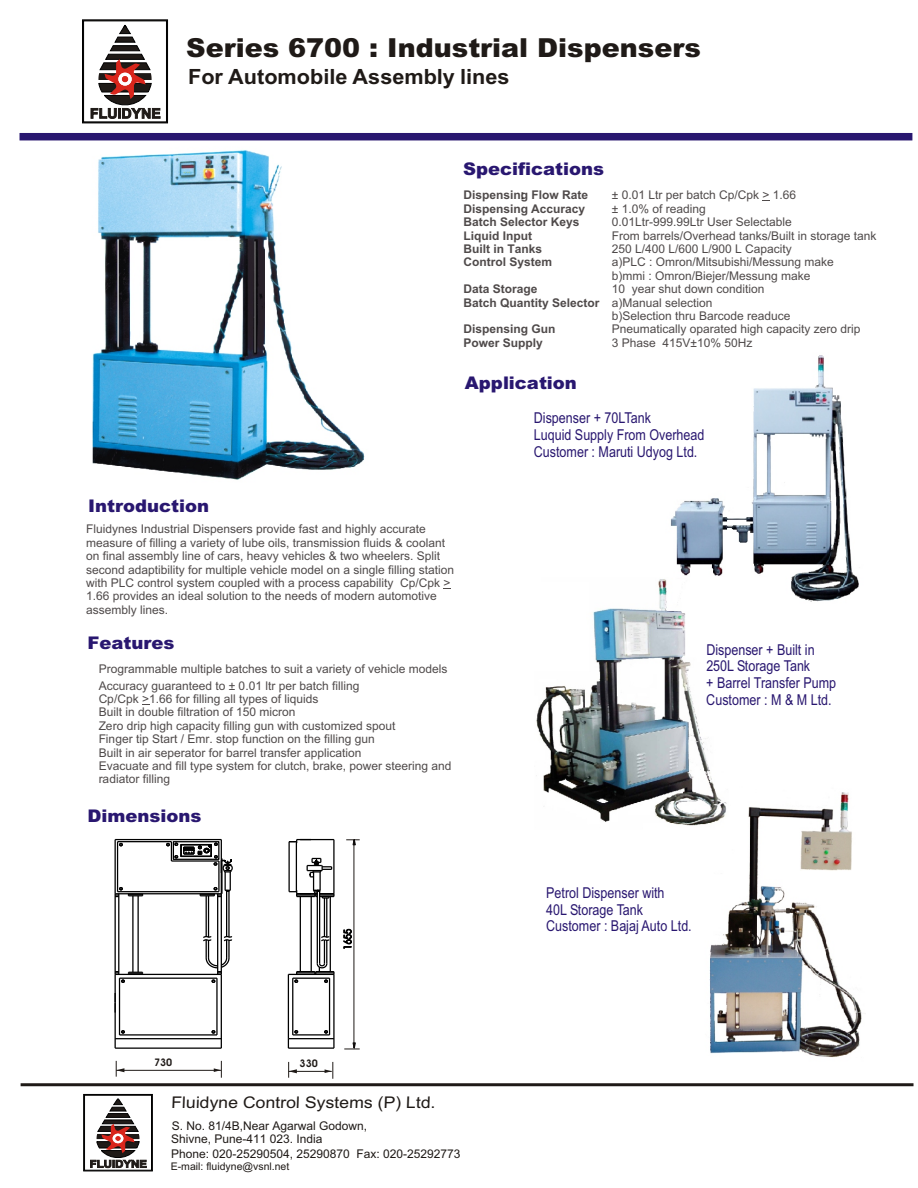
<style>
.page{position:relative;width:918px;height:1188px;background:#fff}
.page>*{position:absolute;margin:0;border:0;box-sizing:border-box;transform-origin:0 0}
.t1{font:900 26.25px "Arial";color:#1f1a17}
.t2{font:700 21px "Arial";color:#1f1a17}
.t3{font:900 17.4px "Arial";color:#291770}
.t4{font:16.05px "Arial";color:#1f1a17;scale:1.1 1}
.t5{font:15px/16.8px "Arial";color:#291770;scale:.84 1}
.t6{font:12.9px "Arial";color:#1f1a17}
.t7{font:12px/13.4px "Arial";color:#4f4a4a}
.t8{font:700 12px/13.4px "Arial";color:#4f4a4a}
.t9{font:12px/13.4px "Arial";color:#1f1a17}
.t10{font:10.5px "Arial";color:#1f1a17}
.t11{font:700 10.5px "Avant Garde Bk BT";color:#1f1a17}
.t12{font:10.5px "Avant Garde Bk BT";color:#000;scale:.87 1}
</style>
<div class="page">
<hr style="left:292px;top:978px;width:1px;height:57px;background:#000">
<hr style="left:288px;top:974px;width:1px;height:65px;background:#000">
<hr style="left:329px;top:978px;width:1px;height:57px;background:#000">
<hr style="left:333px;top:974px;width:2px;height:74px;background:#000">
<hr style="left:288px;top:1038px;width:46px;height:1px;background:#000">
<hr style="left:288px;top:1047px;width:46px;height:2px;background:#000">
<hr style="left:293px;top:1034px;width:37px;height:2px;background:#000">
<svg style="left:288px;top:1030px;width:10px;height:18px"></svg>
<svg style="left:324px;top:1030px;width:4px;height:4px"></svg>
<hr style="left:297px;top:839px;width:37px;height:1px;background:#000">
<hr style="left:288px;top:974px;width:46px;height:1px;background:#000">
<hr style="left:293px;top:978px;width:37px;height:1px;background:#000">
<hr style="left:288px;top:842px;width:2px;height:50px;background:#000">
<hr style="left:296px;top:842px;width:1px;height:50px;background:#000">
<hr style="left:300px;top:897px;width:1px;height:75px;background:#000">
<hr style="left:311px;top:897px;width:1px;height:75px;background:#000">
<svg style="left:289px;top:839px;width:22px;height:5px"></svg>
<hr style="left:333px;top:840px;width:2px;height:54px;background:#000">
<hr style="left:319px;top:891px;width:1px;height:73px;background:#000">
<hr style="left:317px;top:891px;width:1px;height:73px;background:#000">
<hr style="left:330px;top:897px;width:1px;height:75px;background:#000">
<hr style="left:326px;top:898px;width:1px;height:39px;background:#000">
<hr style="left:324px;top:898px;width:1px;height:39px;background:#000">
<svg style="left:294px;top:935px;width:41px;height:48px"></svg>
<svg style="left:289px;top:858px;width:46px;height:41px"></svg>
<hr style="left:115px;top:839px;width:106px;height:1px;background:#000">
<hr style="left:115px;top:893px;width:106px;height:1px;background:#000">
<hr style="left:115px;top:974px;width:106px;height:1px;background:#000">
<hr style="left:115px;top:1038px;width:106px;height:1px;background:#000">
<hr style="left:115px;top:1048px;width:106px;height:1px;background:#000">
<hr style="left:216px;top:978px;width:2px;height:57px;background:#000">
<hr style="left:119px;top:978px;width:1px;height:57px;background:#000">
<hr style="left:115px;top:974px;width:1px;height:74px;background:#000">
<hr style="left:120px;top:1034px;width:97px;height:2px;background:#000">
<svg style="left:121px;top:1030px;width:4px;height:4px"></svg>
<svg style="left:212px;top:1030px;width:3px;height:4px"></svg>
<hr style="left:115px;top:840px;width:1px;height:54px;background:#000">
<hr style="left:117px;top:842px;width:1px;height:50px;background:#000">
<hr style="left:118px;top:891px;width:101px;height:1px;background:#000">
<hr style="left:120px;top:978px;width:97px;height:1px;background:#000">
<hr style="left:115px;top:894px;width:1px;height:80px;background:#000">
<hr style="left:118px;top:894px;width:1px;height:80px;background:#000">
<hr style="left:137px;top:896px;width:2px;height:76px;background:#000">
<hr style="left:217px;top:894px;width:1px;height:80px;background:#000">
<hr style="left:132px;top:896px;width:2px;height:76px;background:#000">
<svg style="left:115px;top:971px;width:28px;height:12px"></svg>
<svg style="left:115px;top:887px;width:28px;height:10px"></svg>
<hr style="left:206px;top:896px;width:1px;height:41px;background:#000">
<hr style="left:208px;top:896px;width:1px;height:41px;background:#000">
<hr style="left:118px;top:841px;width:53px;height:1px;background:#000">
<svg style="left:119px;top:843px;width:4px;height:3px"></svg>
<div style="left:173px;top:841px;width:46px;height:19px;border:1px solid #000"></div>
<hr style="left:221px;top:974px;width:1px;height:74px;background:#000">
<hr style="left:221px;top:840px;width:1px;height:54px;background:#000">
<hr style="left:221px;top:894px;width:1px;height:80px;background:#000">
<hr style="left:226px;top:891px;width:1px;height:46px;background:#000">
<hr style="left:228px;top:891px;width:2px;height:46px;background:#000">
<svg style="left:166px;top:842px;width:67px;height:55px"></svg>
<svg style="left:202px;top:935px;width:31px;height:48px"></svg>
<img style="left:92px;top:150px;width:273px;height:330px">
<div style="left:20px;top:133px;width:892px;height:7px;background:#291770"></div>
<div style="left:82px;top:20px;width:86px;height:103px;background:#050505;border:1px solid #000"></div>
<div style="left:83px;top:21px;width:84px;height:101px;background:#fff;border:1px solid #000"></div>
<svg style="left:91px;top:25px;width:70px;height:94px"></svg>
<hr style="left:21px;top:1083px;width:893px;height:3px;background:#1f1a17">
<svg style="left:84px;top:1094px;width:69px;height:77px"></svg>
<div style="left:84px;top:1095px;width:68px;height:75px;background:#fff;border:1px solid #000"></div>
<svg style="left:90px;top:1099px;width:57px;height:71px"></svg>
<hr style="left:116px;top:1070px;width:105px;height:1px;background:#1f1a17">
<svg style="left:116px;top:1061px;width:8px;height:16px"></svg>
<svg style="left:214px;top:1061px;width:8px;height:17px"></svg>
<hr style="left:289px;top:1071px;width:43px;height:1px;background:#1f1a17">
<svg style="left:288px;top:1062px;width:9px;height:16px"></svg>
<svg style="left:325px;top:1062px;width:9px;height:17px"></svg>
<img style="left:670px;top:355px;width:189px;height:247px">
<hr style="left:354px;top:841px;width:1px;height:207px;background:#1f1a17">
<svg style="left:344px;top:1041px;width:16px;height:9px"></svg>
<svg style="left:346px;top:839px;width:14px;height:7px"></svg>
<img style="left:709px;top:792px;width:153px;height:266px">
<img style="left:536px;top:577px;width:192px;height:253px">
<h1 class="t1" style="left:186px;top:38px;width:516px">Series 6700 : Industrial Dispensers</h1>
<h2 class="t2" style="left:188px;top:68px;width:323px">For Automobile Assembly lines</h2>
<h3 class="t3" style="left:463px;top:162px;width:143px">Specifications</h3>
<p class="t8" style="left:464px;top:190px;width:126px">Dispensing Flow Rate<br>Dispensing Accuracy<br>Batch Selector Keys<br>Liquid Input<br>Built in Tanks<br>Control System</p>
<p class="t8" style="left:464px;top:283px;width:138px">Data Storage<br>Batch Quantity Selector</p>
<p class="t8" style="left:464px;top:324px;width:94px">Dispensing Gun<br>Power Supply</p>
<p class="t6" style="left:521px;top:190px;width:5px">:</p>
<p class="t7" style="left:612px;top:190px;width:266px">± 0.01 Ltr per batch Cp/Cpk &gt; 1.66<br>± 1.0% of reading<br>0.01Ltr-999.99Ltr User Selectable<br>From barrels/Overhead tanks/Built in storage tank<br>250 L/400 L/600 L/900 L Capacity<br>a)PLC : Omron/Mitsubishi/Messung make<br>b)mmi : Omron/Biejer/Messung make<br>10 year shut down condition<br>a)Manual selection<br>b)Selection thru Barcode readuce<br>Pneumatically oparated high capacity zero drip<br>3 Phase 415V±10% 50Hz</p>
<h3 class="t3" style="left:465px;top:377px;width:114px">Application</h3>
<h3 class="t3" style="left:88px;top:499px;width:123px">Introduction</h3>
<p class="t7" style="left:86px;top:524px;width:370px">Fluidynes Industrial Dispensers provide fast and highly accurate measure of filling a variety of lube oils, transmission fluids &amp; coolant on final assembly line of cars, heavy vehicles &amp; two wheelers. Split second adaptibility for multiple vehicle model on a single filling station with PLC control system coupled with a process capability Cp/Cpk &gt; 1.66 provides an ideal solution to the needs of modern automotive assembly lines.</p>
<h3 class="t3" style="left:87px;top:637px;width:89px">Features</h3>
<p class="t7" style="left:99px;top:661px;width:350px;line-height:16.8px">Programmable multiple batches to suit a variety of vehicle models<br>Accuracy guaranteed to ± 0.01 ltr per batch filling</p>
<p class="t7" style="left:99px;top:693px;width:354px">Cp/Cpk &gt;1.66 for filling all types of liquids<br>Built in double filtration of 150 micron<br>Zero drip high capacity filling gun with customized spout<br>Finger tip Start / Emr. stop function on the filling gun<br>Built in air seperator for barrel transfer application<br>Evacuate and fill type system for clutch, brake, power steering and radiator filling</p>
<h3 class="t3" style="left:87px;top:809px;width:116px">Dimensions</h3>
<p class="t12" style="left:343px;top:950px;width:25px;rotate:-90deg">1655</p>
<p class="t11" style="left:154px;top:1058px;width:20px">730</p>
<p class="t11" style="left:300px;top:1059px;width:20px">330</p>
<h3 class="t4" style="left:171px;top:1096px;width:242px">Fluidyne Control Systems (P) Ltd.</h3>
<p class="t9" style="left:171px;top:1120px;width:197px">S. No. 81/4B,Near Agarwal Godown,<br>Shivne, Pune-411 023. India</p>
<p class="t9" style="left:171px;top:1148px;width:291px">Phone: 020-25290504, 25290870 Fax: 020-25292773</p>
<p class="t10" style="left:171px;top:1162px;width:120px">E-mail: fluidyne@vsnl.net</p>
<p class="t5" style="left:534px;top:411px;width:205px">Dispenser + 70LTank<br>Luquid Supply From Overhead<br>Customer : Maruti Udyog Ltd.</p>
<p class="t5" style="left:706px;top:642px;width:156px">Dispenser + Built in<br>250L Storage Tank<br>+ Barrel Transfer Pump<br>Customer : M &amp; M Ltd.</p>
<p class="t5" style="left:546px;top:885px;width:175px">Petrol Dispenser with<br>40L Storage Tank<br>Customer : Bajaj Auto Ltd.</p>
</div>
